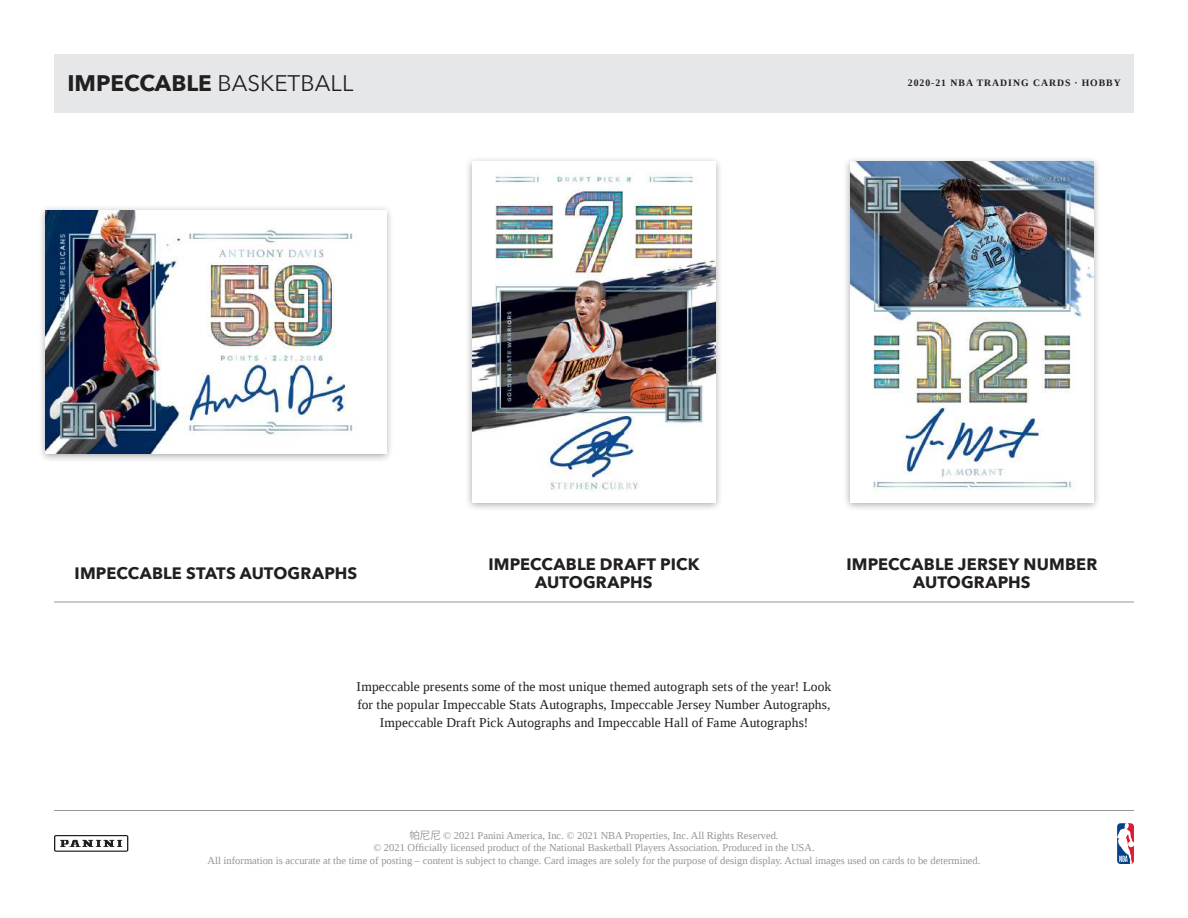
<style>
.page{position:relative;width:1188px;height:918px;background:#fff}
.page>*{position:absolute;margin:0;border:0;box-sizing:border-box;transform-origin:0 0}
.t1{font:700 22.5px "Avenir Next";color:#231f20}
.t2{font:700 16.5px/18px "Avenir Next";letter-spacing:.01em;color:#231f20;text-align:center}
.t3{font:13.5px/18px "Liberation Serif";letter-spacing:.01em;color:#231f20;text-align:center}
.t4{font:10.5px/12.6px "Liberation Serif";color:#939598;text-align:center}
.t5{font:700 9.75px "Liberation Serif";letter-spacing:.1em;color:#231f20}
.s1{font-weight:400}
.s2{font-family:"Koz Go Pr 6 N"}
</style>
<div class="page">
<hr style="left:54px;top:602px;width:1080px;height:1px;background:#939598">
<div style="left:39px;top:205px;width:355px;height:258px;background:#231f20;opacity:.4"></div>
<img style="left:46px;top:210px;width:340px;height:243px">
<div style="left:465px;top:157px;width:258px;height:355px;background:#231f20;opacity:.4"></div>
<img style="left:472px;top:162px;width:244px;height:340px">
<div style="left:843px;top:157px;width:258px;height:355px;background:#231f20;opacity:.4"></div>
<img style="left:850px;top:162px;width:244px;height:340px">
<svg style="left:1117px;top:823px;width:17px;height:41px"></svg>
<hr style="left:54px;top:810px;width:1080px;height:1px;background:#939598">
<svg style="left:54px;top:835px;width:74px;height:17px"></svg>
<div style="left:54px;top:54px;width:1080px;height:58px;background:#e6e7e9"></div>
<p class="t1" style="left:68px;top:64px;width:287px">IMPECCABLE <span class="s1">BASKETBALL</span></p>
<p class="t5" style="left:908px;top:77px;width:215px">2020-21 NBA TRADING CARDS · HOBBY</p>
<p class="t2" style="left:75px;top:564px;width:284px">IMPECCABLE STATS AUTOGRAPHS</p>
<p class="t2" style="left:488px;top:555px;width:213px">IMPECCABLE DRAFT PICK<br>AUTOGRAPHS</p>
<p class="t2" style="left:846px;top:555px;width:253px">IMPECCABLE JERSEY NUMBER<br>AUTOGRAPHS</p>
<p class="t3" style="left:357px;top:678px;width:476px">Impeccable presents some of the most unique themed autograph sets of the year! Look for the popular Impeccable Stats Autographs, Impeccable Jersey Number Autographs,<br>Impeccable Draft Pick Autographs and Impeccable Hall of Fame Autographs!</p>
<p class="t4" style="left:208px;top:829px;width:774px"><span class="s2">帕尼尼</span> © 2021 Panini America, Inc. © 2021 NBA Properties, Inc. All Rights Reserved.<br>© 2021 Officially licensed product of the National Basketball Players Association. Produced in the USA.<br>All information is accurate at the time of posting – content is subject to change. Card images are solely for the purpose of design display. Actual images used on cards to be determined.</p>
</div>
